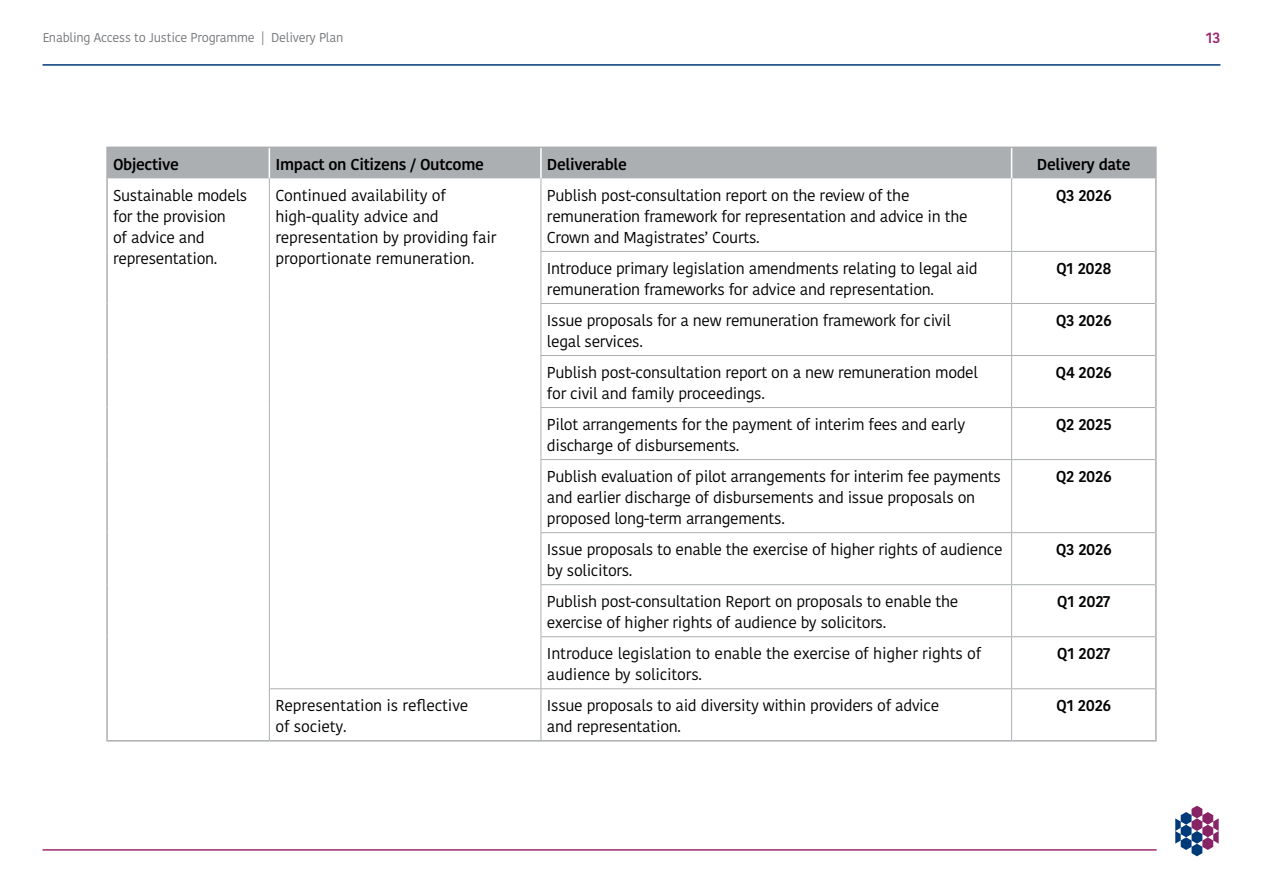
<style>
.page{position:relative;width:1263px;height:893px;background:#fff}
.page>*{position:absolute;margin:0;border:0;box-sizing:border-box;transform-origin:0 0}
.t1{font:15.75px/21px "Kohinoor Bangla";letter-spacing:-.02em;color:#000}
.t2{font:600 15.75px "Kohinoor Bangla";letter-spacing:-.02em;color:#000}
.t3{font:600 15px "Kohinoor Bangla";color:#a02a70}
.t4{font:12.75px "Kohinoor Bangla";letter-spacing:-.02em;color:#74777b}
</style>
<div class="page">
<hr style="left:43px;top:849px;width:1114px;height:2px;background:#a02a70">
<hr style="left:43px;top:64px;width:1177px;height:2px;background:#003a78">
<svg style="left:1175px;top:806px;width:44px;height:50px"></svg>
<div style="left:108px;top:148px;width:1047px;height:30px;background:#acafb1"></div>
<hr style="left:106px;top:178px;width:2px;height:73px;background:#acafb1">
<hr style="left:1155px;top:178px;width:2px;height:73px;background:#acafb1">
<hr style="left:106px;top:251px;width:2px;height:52px;background:#acafb1">
<hr style="left:1155px;top:251px;width:2px;height:52px;background:#acafb1">
<hr style="left:106px;top:303px;width:2px;height:52px;background:#acafb1">
<hr style="left:1155px;top:303px;width:2px;height:52px;background:#acafb1">
<hr style="left:106px;top:355px;width:2px;height:53px;background:#acafb1">
<hr style="left:1155px;top:355px;width:2px;height:53px;background:#acafb1">
<hr style="left:106px;top:408px;width:2px;height:52px;background:#acafb1">
<hr style="left:1155px;top:408px;width:2px;height:52px;background:#acafb1">
<hr style="left:106px;top:460px;width:2px;height:73px;background:#acafb1">
<hr style="left:1155px;top:460px;width:2px;height:73px;background:#acafb1">
<hr style="left:106px;top:533px;width:2px;height:52px;background:#acafb1">
<hr style="left:1155px;top:533px;width:2px;height:52px;background:#acafb1">
<hr style="left:106px;top:585px;width:2px;height:52px;background:#acafb1">
<hr style="left:1155px;top:585px;width:2px;height:52px;background:#acafb1">
<hr style="left:106px;top:637px;width:2px;height:52px;background:#acafb1">
<hr style="left:1155px;top:637px;width:2px;height:52px;background:#acafb1">
<hr style="left:106px;top:689px;width:2px;height:51px;background:#acafb1">
<hr style="left:1155px;top:689px;width:2px;height:51px;background:#acafb1">
<hr style="left:269px;top:148px;width:1px;height:30px;background:#fff">
<hr style="left:540px;top:148px;width:2px;height:30px;background:#fff">
<hr style="left:1011px;top:148px;width:1px;height:30px;background:#fff">
<hr style="left:106px;top:147px;width:163px;height:1px;background:#acafb1">
<hr style="left:106px;top:148px;width:2px;height:30px;background:#acafb1">
<hr style="left:269px;top:147px;width:272px;height:1px;background:#acafb1">
<hr style="left:541px;top:147px;width:470px;height:1px;background:#acafb1">
<hr style="left:1011px;top:147px;width:146px;height:1px;background:#acafb1">
<hr style="left:1155px;top:148px;width:2px;height:30px;background:#acafb1">
<hr style="left:106px;top:740px;width:163px;height:2px;background:#acafb1">
<hr style="left:269px;top:740px;width:272px;height:2px;background:#acafb1">
<hr style="left:541px;top:740px;width:470px;height:2px;background:#acafb1">
<hr style="left:1011px;top:740px;width:146px;height:2px;background:#acafb1">
<hr style="left:541px;top:251px;width:470px;height:1px;background:#acafb1">
<hr style="left:1011px;top:251px;width:144px;height:1px;background:#acafb1">
<hr style="left:541px;top:303px;width:470px;height:1px;background:#acafb1">
<hr style="left:1011px;top:303px;width:144px;height:1px;background:#acafb1">
<hr style="left:541px;top:355px;width:470px;height:1px;background:#acafb1">
<hr style="left:1011px;top:355px;width:144px;height:1px;background:#acafb1">
<hr style="left:541px;top:407px;width:470px;height:1px;background:#acafb1">
<hr style="left:1011px;top:407px;width:144px;height:1px;background:#acafb1">
<hr style="left:541px;top:459px;width:470px;height:1px;background:#acafb1">
<hr style="left:1011px;top:459px;width:144px;height:1px;background:#acafb1">
<hr style="left:541px;top:532px;width:470px;height:1px;background:#acafb1">
<hr style="left:1011px;top:532px;width:144px;height:1px;background:#acafb1">
<hr style="left:541px;top:584px;width:470px;height:1px;background:#acafb1">
<hr style="left:1011px;top:584px;width:144px;height:1px;background:#acafb1">
<hr style="left:541px;top:636px;width:470px;height:1px;background:#acafb1">
<hr style="left:1011px;top:636px;width:144px;height:1px;background:#acafb1">
<hr style="left:269px;top:688px;width:272px;height:1px;background:#acafb1">
<hr style="left:541px;top:688px;width:470px;height:1px;background:#acafb1">
<hr style="left:1011px;top:688px;width:144px;height:1px;background:#acafb1">
<hr style="left:269px;top:178px;width:1px;height:73px;background:#acafb1">
<hr style="left:541px;top:178px;width:1px;height:73px;background:#acafb1">
<hr style="left:1011px;top:178px;width:1px;height:73px;background:#acafb1">
<hr style="left:269px;top:251px;width:1px;height:52px;background:#acafb1">
<hr style="left:541px;top:252px;width:1px;height:51px;background:#acafb1">
<hr style="left:1011px;top:252px;width:1px;height:51px;background:#acafb1">
<hr style="left:269px;top:303px;width:1px;height:52px;background:#acafb1">
<hr style="left:541px;top:304px;width:1px;height:51px;background:#acafb1">
<hr style="left:1011px;top:304px;width:1px;height:51px;background:#acafb1">
<hr style="left:269px;top:355px;width:1px;height:53px;background:#acafb1">
<hr style="left:541px;top:356px;width:1px;height:51px;background:#acafb1">
<hr style="left:1011px;top:356px;width:1px;height:51px;background:#acafb1">
<hr style="left:269px;top:408px;width:1px;height:52px;background:#acafb1">
<hr style="left:541px;top:408px;width:1px;height:51px;background:#acafb1">
<hr style="left:1011px;top:408px;width:1px;height:51px;background:#acafb1">
<hr style="left:269px;top:460px;width:1px;height:73px;background:#acafb1">
<hr style="left:541px;top:460px;width:1px;height:72px;background:#acafb1">
<hr style="left:1011px;top:460px;width:1px;height:72px;background:#acafb1">
<hr style="left:269px;top:533px;width:1px;height:52px;background:#acafb1">
<hr style="left:541px;top:533px;width:1px;height:51px;background:#acafb1">
<hr style="left:1011px;top:533px;width:1px;height:51px;background:#acafb1">
<hr style="left:269px;top:585px;width:1px;height:52px;background:#acafb1">
<hr style="left:541px;top:585px;width:1px;height:51px;background:#acafb1">
<hr style="left:1011px;top:585px;width:1px;height:51px;background:#acafb1">
<hr style="left:269px;top:637px;width:1px;height:51px;background:#acafb1">
<hr style="left:541px;top:637px;width:1px;height:51px;background:#acafb1">
<hr style="left:1011px;top:637px;width:1px;height:51px;background:#acafb1">
<hr style="left:269px;top:689px;width:1px;height:51px;background:#acafb1">
<hr style="left:541px;top:689px;width:1px;height:51px;background:#acafb1">
<hr style="left:1011px;top:689px;width:1px;height:51px;background:#acafb1">
<p class="t4" style="left:43px;top:28px;width:302px">Enabling Access to Justice Programme | Delivery Plan</p>
<p class="t3" style="left:1206px;top:25px;width:16px">13</p>
<p class="t2" style="left:113px;top:151px;width:67px">Objective</p>
<p class="t2" style="left:275px;top:151px;width:210px">Impact on Citizens / Outcome</p>
<p class="t2" style="left:547px;top:151px;width:81px">Deliverable</p>
<p class="t2" style="left:1037px;top:151px;width:95px">Delivery date</p>
<p class="t1" style="left:113px;top:185px;width:136px">Sustainable models for the provision<br>of advice and representation.</p>
<p class="t1" style="left:275px;top:185px;width:223px">Continued availability of high-quality advice and representation by providing fair proportionate remuneration.</p>
<p class="t1" style="left:547px;top:185px;width:422px">Publish post-consultation report on the review of the remuneration framework for representation and advice in the<br>Crown and Magistrates’ Courts.</p>
<p class="t2" style="left:1056px;top:182px;width:58px">Q3 2026</p>
<p class="t1" style="left:547px;top:258px;width:432px">Introduce primary legislation amendments relating to legal aid remuneration frameworks for advice and representation.</p>
<p class="t2" style="left:1056px;top:255px;width:57px">Q1 2028</p>
<p class="t1" style="left:547px;top:310px;width:406px">Issue proposals for a new remuneration framework for civil legal services.</p>
<p class="t2" style="left:1056px;top:307px;width:58px">Q3 2026</p>
<p class="t1" style="left:547px;top:362px;width:433px">Publish post-consultation report on a new remuneration model for civil and family proceedings.</p>
<p class="t2" style="left:1055px;top:359px;width:58px">Q4 2026</p>
<p class="t1" style="left:547px;top:414px;width:420px">Pilot arrangements for the payment of interim fees and early discharge of disbursements.</p>
<p class="t2" style="left:1056px;top:411px;width:58px">Q2 2025</p>
<p class="t1" style="left:547px;top:466px;width:455px">Publish evaluation of pilot arrangements for interim fee payments and earlier discharge of disbursements and issue proposals on proposed long-term arrangements.</p>
<p class="t2" style="left:1056px;top:463px;width:58px">Q2 2026</p>
<p class="t1" style="left:547px;top:539px;width:457px">Issue proposals to enable the exercise of higher rights of audience by solicitors.</p>
<p class="t2" style="left:1056px;top:536px;width:58px">Q3 2026</p>
<p class="t1" style="left:547px;top:591px;width:413px">Publish post-consultation Report on proposals to enable the exercise of higher rights of audience by solicitors.</p>
<p class="t2" style="left:1057px;top:588px;width:55px">Q1 2027</p>
<p class="t1" style="left:547px;top:643px;width:436px">Introduce legislation to enable the exercise of higher rights of audience by solicitors.</p>
<p class="t2" style="left:1057px;top:640px;width:55px">Q1 2027</p>
<p class="t1" style="left:275px;top:695px;width:194px">Representation is reflective of society.</p>
<p class="t1" style="left:547px;top:695px;width:394px">Issue proposals to aid diversity within providers of advice and representation.</p>
<p class="t2" style="left:1056px;top:692px;width:57px">Q1 2026</p>
</div>
